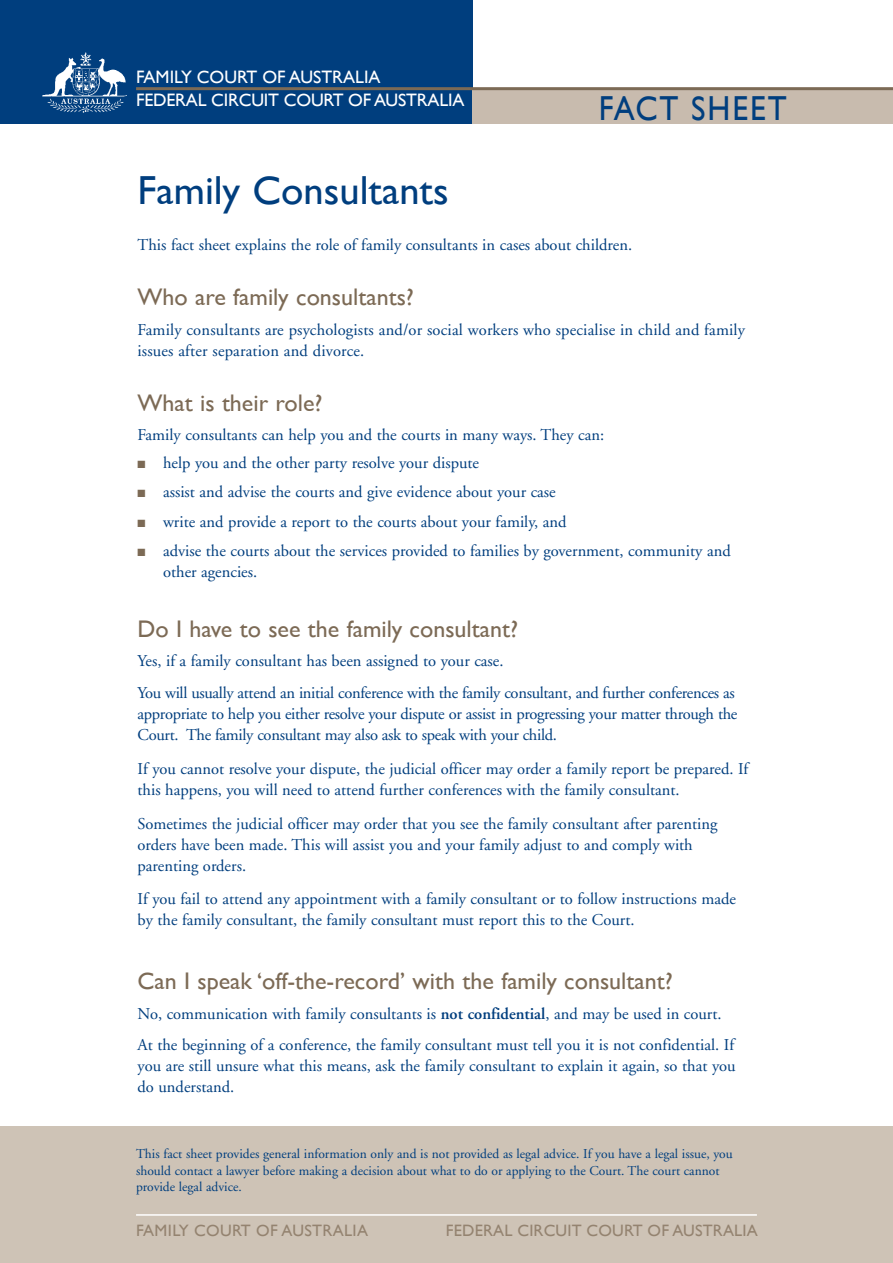
<style>
.page{position:relative;width:893px;height:1263px;background:#fff}
.page>*{position:absolute;margin:0;border:0;box-sizing:border-box;transform-origin:0 0}
._1st_head{font:40.5px "Gill Sans";color:#003e7e}
.t1{font:34.65px "Gill Sans";letter-spacing:.06em;color:#003e7e;scale:.91 1}
.Head2{font:24px "Gill Sans";color:#7c6a55}
.t2{font:18px "Gill Sans";letter-spacing:-.01em;color:#fff}
.Indent{font:16.5px/21px "Adobe Garamond";color:#003e7e}
.Indent-2{font:16.5px/21px "Adobe Garamond";letter-spacing:-.02em;color:#003e7e}
.Normal___space{font:16.5px "Adobe Garamond";color:#003e7e}
.t3{font:16.5px "Gill Sans";letter-spacing:.01em;color:#948370}
.t4{font:13.5px/16.5px "Adobe Garamond";color:#003e7e}
.s1{color:#7c6a55}
.s2{font-weight:600}
</style>
<div class="page">
<div style="left:0;top:1127px;width:893px;height:136px;background:#cec3b6"></div>
<hr style="left:136px;top:1214px;width:621px;height:2px;background:#fff">
<div style="left:0;top:0;width:472px;height:123px;background:#003e7e"></div>
<div style="left:472px;top:89px;width:421px;height:34px;background:#c8bbae"></div>
<hr style="left:136px;top:87px;width:757px;height:3px;background:#7c6a55">
<img style="left:42px;top:53px;width:84px;height:59px">
<p class="t2" style="left:136px;top:66px;width:246px">FAMILY COURT OF AUSTRALIA</p>
<p class="t2" style="left:136px;top:90px;width:330px">FEDERAL CIRCUIT COURT OF AUSTRALIA</p>
<p class="t1" style="left:599px;top:87px;width:208px">FACT SHEET</p>
<p class="_1st_head" style="left:138px;top:166px;width:313px">Family Consultants</p>
<p class="Indent" style="left:138px;top:235px;width:496px">This fact sheet explains the role of family consultants in cases about children.</p>
<p class="Head2" style="left:138px;top:283px;width:278px">Who are family consultants?</p>
<p class="Indent" style="left:138px;top:319px;width:609px">Family consultants are psychologists and/or social workers who specialise in child and family issues after separation and divorce.</p>
<p class="Head2" style="left:138px;top:389px;width:186px">What is their role?</p>
<p class="Normal___space" style="left:138px;top:426px;width:468px">Family consultants can help you and the courts in many ways. They can:</p>
<p class="Indent" style="left:138px;top:452px;width:343px"><span class="s1">■</span> help you and the other party resolve your dispute</p>
<p class="Indent" style="left:138px;top:482px;width:420px"><span class="s1">■</span> assist and advise the courts and give evidence about your case</p>
<p class="Indent" style="left:138px;top:511px;width:430px"><span class="s1">■</span> write and provide a report to the courts about your family, and</p>
<p class="Indent" style="left:163px;top:541px;width:569px;text-indent:-26px"><span class="s1">■</span> advise the courts about the services provided to families by government, community and other agencies.</p>
<p class="Head2" style="left:138px;top:615px;width:382px">Do I have to see the family consultant?</p>
<p class="Indent" style="left:138px;top:651px;width:368px">Yes, if a family consultant has been assigned to your case.</p>
<p class="Indent-2" style="left:138px;top:683px;width:601px">You will usually attend an initial conference with the family consultant, and further conferences as appropriate to help you either resolve your dispute or assist in progressing your matter through the<br>Court. The family consultant may also ask to speak with your child.</p>
<p class="Indent" style="left:138px;top:758px;width:612px">If you cannot resolve your dispute, the judicial officer may order a family report be prepared. If this happens, you will need to attend further conferences with the family consultant.</p>
<p class="Indent" style="left:138px;top:813px;width:581px">Sometimes the judicial officer may order that you see the family consultant after parenting orders have been made. This will assist you and your family adjust to and comply with parenting orders.</p>
<p class="Indent" style="left:138px;top:889px;width:600px">If you fail to attend any appointment with a family consultant or to follow instructions made by the family consultant, the family consultant must report this to the Court.</p>
<p class="Head2" style="left:138px;top:967px;width:537px">Can I speak ‘off-the-record’ with the family consultant?</p>
<p class="Indent" style="left:138px;top:1003px;width:586px">No, communication with family consultants is <span class="s2">not confidential</span>, and may be used in court.</p>
<p class="Indent" style="left:138px;top:1035px;width:599px;text-align:justify">At the beginning of a conference, the family consultant must tell you it is not confidential. If you are still unsure what this means, ask the family consultant to explain it again, so that you do understand.</p>
<p class="t4" style="left:136px;top:1146px;width:598px">This fact sheet provides general information only and is not provided as legal advice. If you have a legal issue, you should contact a lawyer before making a decision about what to do or applying to the Court. The court cannot provide legal advice.</p>
<p class="t3" style="left:136px;top:1221px;width:233px">FAMILY COURT OF AUSTRALIA</p>
<p class="t3" style="left:446px;top:1221px;width:313px">FEDERAL CIRCUIT COURT OF AUSTRALIA</p>
</div>
